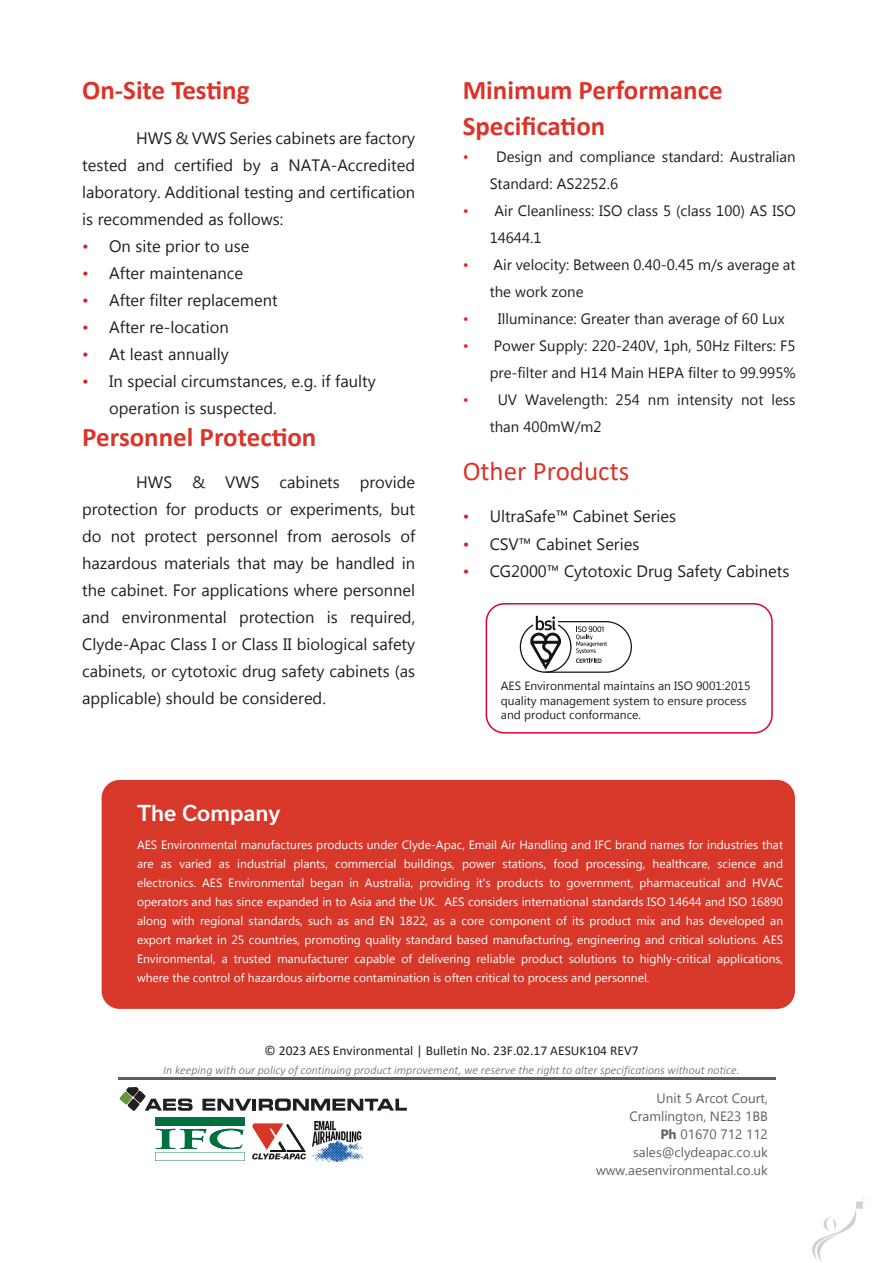
<style>
.page{position:relative;width:893px;height:1263px;background:#fff}
.page>*{position:absolute;margin:0;border:0;box-sizing:border-box;transform-origin:0 0}
.t1{font:700 27px/36px "Calibri";color:#d9352a}
.t2{font:27px "Calibri";color:#d9352a}
.t3{font:500 21px "Usual";color:#fff}
.t4{font:16.5px/27px "Myanmar Text";color:#231f20;text-align:justify}
.t5{font:15px/27px "Myanmar Text";color:#231f20}
.t6{font:13.5px/18px "Gadugi";color:#616164;text-align:right}
.t7{font:13.5px "Calibri";color:#231f20}
.t8{font:13.5px "Gadugi 2";color:#616164}
.t9{font:12px/18.9px "Myanmar Text";color:#fff;text-align:justify}
.t10{font:italic 300 12px "Calibri";color:#656568}
.t11{font:12px/14.4px "Myanmar Text";color:#231f20}
.s1{color:#d1232a}
.s2{color:#ee2123}
.s3{font-weight:700}
.s4{font-family:"Gadugi"}
</style>
<div class="page">
<hr style="left:118px;top:1078px;width:657px;height:2px;background:#231f20">
<svg style="left:520px;top:616px;width:112px;height:57px"></svg>
<div style="left:486px;top:603px;width:287px;height:131px;border:2px solid #e2002c;border-radius:18px"></div>
<img style="left:812px;top:1197px;width:56px;height:64px">
<svg style="left:202px;top:1098px;width:205px;height:13px"></svg>
<img style="left:312px;top:1122px;width:50px;height:39px">
<svg style="left:252px;top:1123px;width:54px;height:36px"></svg>
<img style="left:156px;top:1117px;width:88px;height:44px">
<svg style="left:120px;top:1087px;width:73px;height:24px"></svg>
<div style="left:102px;top:780px;width:693px;height:229px;background:#d73829;border-radius:18px"></div>
<p class="t1" style="left:82px;top:72px;width:169px">On-Site Testing</p>
<p class="t4" style="left:82px;top:125px;width:335px;text-indent:54px">HWS &amp; VWS Series cabinets are factory tested and certified by a NATA-Accredited laboratory. Additional testing and certification is recommended as follows:</p>
<p class="t4" style="left:82px;top:233px;width:169px"><span class="s1">•</span> On site prior to use</p>
<p class="t4" style="left:82px;top:260px;width:162px"><span class="s1">•</span> After maintenance</p>
<p class="t4" style="left:82px;top:287px;width:197px"><span class="s1">•</span> After filter replacement</p>
<p class="t4" style="left:82px;top:314px;width:148px"><span class="s1">•</span> After re-location</p>
<p class="t4" style="left:82px;top:341px;width:148px"><span class="s1">•</span> At least annually</p>
<p class="t4" style="left:109px;top:368px;width:268px;text-indent:-27px"><span class="s1">•</span> In special circumstances, e.g. if faulty operation is suspected.</p>
<p class="t1" style="left:82px;top:419px;width:236px">Personnel Protection</p>
<p class="t4" style="left:82px;top:469px;width:335px;text-indent:54px">HWS &amp; VWS cabinets provide protection for products or experiments, but do not protect personnel from aerosols of hazardous materials that may be handled in the cabinet. For applications where personnel and environmental protection is required, Clyde-Apac Class I or Class II biological safety cabinets, or cytotoxic drug safety cabinets (as applicable) should be considered.</p>
<p class="t1" style="left:463px;top:72px;width:261px">Minimum Performance<br>Specification</p>
<p class="t5" style="left:490px;top:144px;width:307px;text-indent:-27px"><span class="s2">•</span> Design and compliance standard: Australian<br>Standard: AS2252.6</p>
<p class="t5" style="left:490px;top:198px;width:307px;text-indent:-27px"><span class="s2">•</span> Air Cleanliness: ISO class 5 (class 100) AS ISO<br>14644.1</p>
<p class="t5" style="left:490px;top:252px;width:307px;text-indent:-27px"><span class="s2">•</span> Air velocity: Between 0.40-0.45 m/s average at the work zone</p>
<p class="t5" style="left:463px;top:306px;width:323px"><span class="s2">•</span> Illuminance: Greater than average of 60 Lux</p>
<p class="t5" style="left:463px;top:333px;width:335px;text-align:right"><span class="s2">•</span> Power Supply: 220-240V, 1ph, 50Hz Filters: F5 pre-filter and H14 Main HEPA filter to 99.995%</p>
<p class="t5" style="left:490px;top:387px;width:307px;text-indent:-27px"><span class="s2">•</span> UV Wavelength: 254 nm intensity not less than 400mW/m2</p>
<p class="t2" style="left:463px;top:453px;width:168px">Other Products</p>
<p class="t4" style="left:463px;top:503px;width:215px"><span class="s1">•</span> UltraSafe™ Cabinet Series</p>
<p class="t4" style="left:463px;top:530px;width:178px"><span class="s1">•</span> CSV™ Cabinet Series</p>
<p class="t4" style="left:463px;top:557px;width:328px"><span class="s1">•</span> CG2000™ Cytotoxic Drug Safety Cabinets</p>
<p class="t11" style="left:501px;top:679px;width:251px">AES Environmental maintains an ISO 9001:2015 quality management system to ensure process and product conformance.</p>
<h2 class="t3" style="left:137px;top:801px;width:145px">The Company</h2>
<p class="t9" style="left:137px;top:836px;width:648px">AES Environmental manufactures products under Clyde-Apac, Email Air Handling and IFC brand names for industries that are as varied as industrial plants, commercial buildings, power stations, food processing, healthcare, science and electronics. AES Environmental began in Australia, providing it's products to government, pharmaceutical and HVAC operators and has since expanded in to Asia and the UK. AES considers international standards ISO 14644 and ISO 16890 along with regional standards, such as and EN 1822, as a core component of its product mix and has developed an export market in 25 countries, promoting quality standard based manufacturing, engineering and critical solutions. AES Environmental, a trusted manufacturer capable of delivering reliable product solutions to highly-critical applications, where the control of hazardous airborne contamination is often critical to process and personnel.</p>
<p class="t7" style="left:265px;top:1041px;width:376px">© 2023 AES Environmental | Bulletin No. 23F.02.17 AESUK104 REV7</p>
<p class="t10" style="left:163px;top:1063px;width:578px">In keeping with our policy of continuing product improvement, we reserve the right to alter specifications without notice.</p>
<p class="t6" style="left:629px;top:1089px;width:140px">Unit 5 Arcot Court,<br>Cramlington, NE23 1BB<br><span class="s3">Ph</span> 01670 712 112 sales@clydeapac.co.uk</p>
<p class="t8" style="left:596px;top:1162px;width:173px">www.aesenvironmental.co<span class="s4">.uk</span></p>
</div>
